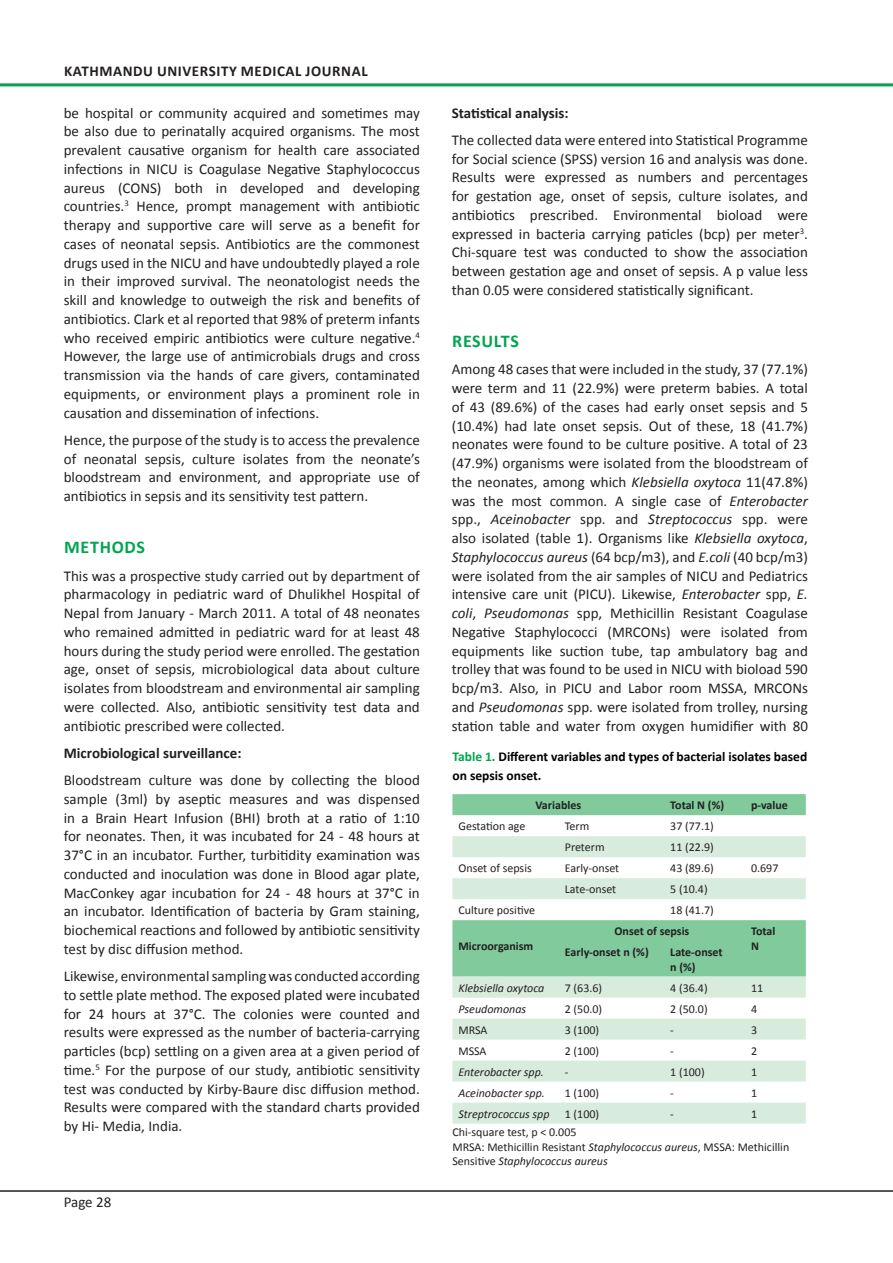
<style>
.page{position:relative;width:893px;height:1263px;background:#fff}
.page>*{position:absolute;margin:0;border:0;box-sizing:border-box;transform-origin:0 0}
.Heading_2_-_Sub_head{font:700 18px "Calibri";letter-spacing:.04em;color:#00a54f}
.Normal_Text{font:15px/18.8px "Calibri";color:#231f20;text-align:justify}
.Normal_Text-2{font:700 15px "Calibri";color:#231f20}
.Normal_Text-3{font:700 15px "Calibri";letter-spacing:.04em;color:#231f20}
.Table_Figure_Legend{font:700 13.5px/18.8px "Calibri";color:#000}
.Table_Text{font:12px/14.4px "Calibri";color:#231f20}
.Table_Text-2{font:700 12px/14.4px "Calibri";color:#231f20}
.Table_Text-3{font:italic 12px "Calibri";color:#231f20}
.s1{font-style:italic}
.s2{color:#00a54f}
</style>
<div class="page">
<hr style="left:0;top:1190px;width:893px;height:2px;background:#231f20">
<hr style="left:0;top:83px;width:893px;height:3px;background:#00a54f">
<svg style="left:452px;top:794px;width:354px;height:22px;background:#85cca0"></svg>
<svg style="left:452px;top:836px;width:354px;height:287px"></svg>
<p class="Normal_Text-3" style="left:64px;top:61px;width:305px">KATHMANDU UNIVERSITY MEDICAL JOURNAL</p>
<p class="Normal_Text" style="left:64px;top:103px;width:358px">be hospital or community acquired and sometimes may be also due to perinatally acquired organisms. The most prevalent causative organism for health care associated infections in NICU is Coagulase Negative Staphylococcus aureus (CONS) both in developed and developing countries.<sup>3</sup> Hence, prompt management with antibiotic therapy and supportive care will serve as a benefit for cases of neonatal sepsis. Antibiotics are the commonest drugs used in the NICU and have undoubtedly played a role in their improved survival. The neonatologist needs the skill and knowledge to outweigh the risk and benefits of antibiotics. Clark et al reported that 98% of preterm infants who received empiric antibiotics were culture negative.<sup>4<br></sup>However, the large use of antimicrobials drugs and cross transmission via the hands of care givers, contaminated equipments, or environment plays a prominent role in causation and dissemination of infections.</p>
<p class="Normal_Text" style="left:64px;top:431px;width:358px">Hence, the purpose of the study is to access the prevalence of neonatal sepsis, culture isolates from the neonate’s bloodstream and environment, and appropriate use of antibiotics in sepsis and its sensitivity test pattern.</p>
<p class="Heading_2_-_Sub_head" style="left:64px;top:536px;width:83px">METHODS</p>
<p class="Normal_Text" style="left:64px;top:566px;width:358px">This was a prospective study carried out by department of pharmacology in pediatric ward of Dhulikhel Hospital of Nepal from January - March 2011. A total of 48 neonates who remained admitted in pediatric ward for at least 48 hours during the study period were enrolled. The gestation age, onset of sepsis, microbiological data about culture isolates from bloodstream and environmental air sampling were collected. Also, antibiotic sensitivity test data and antibiotic prescribed were collected.</p>
<p class="Normal_Text-2" style="left:64px;top:743px;width:179px">Microbiological surveillance:</p>
<p class="Normal_Text" style="left:64px;top:771px;width:358px">Bloodstream culture was done by collecting the blood sample (3ml) by aseptic measures and was dispensed in a Brain Heart Infusion (BHI) broth at a ratio of 1:10 for neonates. Then, it was incubated for 24 - 48 hours at 37°C in an incubator. Further, turbitidity examination was conducted and inoculation was done in Blood agar plate, MacConkey agar incubation for 24 - 48 hours at 37°C in an incubator. Identification of bacteria by Gram staining, biochemical reactions and followed by antibiotic sensitivity test by disc diffusion method.</p>
<p class="Normal_Text" style="left:64px;top:967px;width:358px">Likewise, environmental sampling was conducted according to settle plate method. The exposed plated were incubated for 24 hours at 37°C. The colonies were counted and results were expressed as the number of bacteria-carrying particles (bcp) settling on a given area at a given period of time.<sup>5</sup> For the purpose of our study, antibiotic sensitivity test was conducted by Kirby-Baure disc diffusion method.<br>Results were compared with the standard charts provided by Hi- Media, India.</p>
<p class="Normal_Text" style="left:64px;top:1193px;width:49px">Page 28</p>
<p class="Normal_Text-2" style="left:452px;top:103px;width:118px">Statistical analysis:</p>
<p class="Normal_Text" style="left:452px;top:131px;width:358px">The collected data were entered into Statistical Programme for Social science (SPSS) version 16 and analysis was done.<br>Results were expressed as numbers and percentages for gestation age, onset of sepsis, culture isolates, and antibiotics prescribed. Environmental bioload were expressed in bacteria carrying paticles (bcp) per meter<sup>3</sup>.<br>Chi-square test was conducted to show the association between gestation age and onset of sepsis. A p value less than 0.05 were considered statistically significant.</p>
<p class="Heading_2_-_Sub_head" style="left:452px;top:330px;width:68px">RESULTS</p>
<p class="Normal_Text" style="left:452px;top:360px;width:358px">Among 48 cases that were included in the study, 37 (77.1%) were term and 11 (22.9%) were preterm babies. A total of 43 (89.6%) of the cases had early onset sepsis and 5 (10.4%) had late onset sepsis. Out of these, 18 (41.7%) neonates were found to be culture positive. A total of 23 (47.9%) organisms were isolated from the bloodstream of the neonates, among which <span class="s1">Klebsiella oxytoca</span> 11(47.8%) was the most common. A single case of <span class="s1">Enterobacter </span>spp., <span class="s1">Aceinobacter</span> spp. and <span class="s1">Streptococcus</span> spp. were also isolated (table 1). Organisms like <span class="s1">Klebsiella oxytoca</span>, <span class="s1">Staphylococcus aureus</span> (64 bcp/m3), and <span class="s1">E.coli</span> (40 bcp/m3) were isolated from the air samples of NICU and Pediatrics intensive care unit (PICU). Likewise, <span class="s1">Enterobacter</span> spp, <span class="s1">E. coli</span>, <span class="s1">Pseudomonas</span> spp, Methicillin Resistant Coagulase Negative Staphylococci (MRCONs) were isolated from equipments like suction tube, tap ambulatory bag and trolley that was found to be used in NICU with bioload 590 bcp/m3. Also, in PICU and Labor room MSSA, MRCONs and <span class="s1">Pseudomonas</span> spp. were isolated from trolley, nursing station table and water from oxygen humidifier with 80</p>
<p class="Table_Figure_Legend" style="left:452px;top:747px;width:356px"><span class="s2">Table 1.</span> Different variables and types of bacterial isolates based on sepsis onset.</p>
<p class="Table_Text-2" style="left:535px;top:798px;width:47px">Variables</p>
<p class="Table_Text-2" style="left:670px;top:798px;width:55px">Total N (%)</p>
<p class="Table_Text-2" style="left:751px;top:798px;width:38px">p-value</p>
<p class="Table_Text" style="left:458px;top:819px;width:68px">Gestation age</p>
<p class="Table_Text" style="left:565px;top:819px;width:26px">Term</p>
<p class="Table_Text" style="left:670px;top:819px;width:45px">37 (77.1)</p>
<p class="Table_Text" style="left:565px;top:840px;width:41px">Preterm</p>
<p class="Table_Text" style="left:670px;top:840px;width:45px">11 (22.9)</p>
<p class="Table_Text" style="left:458px;top:861px;width:75px">Onset of sepsis</p>
<p class="Table_Text" style="left:565px;top:861px;width:56px">Early-onset</p>
<p class="Table_Text" style="left:670px;top:861px;width:45px">43 (89.6)</p>
<p class="Table_Text" style="left:751px;top:861px;width:29px">0.697</p>
<p class="Table_Text" style="left:565px;top:882px;width:53px">Late-onset</p>
<p class="Table_Text" style="left:670px;top:882px;width:39px">5 (10.4)</p>
<p class="Table_Text" style="left:458px;top:903px;width:78px">Culture positive</p>
<p class="Table_Text" style="left:670px;top:903px;width:45px">18 (41.7)</p>
<p class="Table_Text-2" style="left:458px;top:938px;width:76px">Microorganism</p>
<p class="Table_Text-2" style="left:614px;top:924px;width:76px">Onset of sepsis</p>
<p class="Table_Text-2" style="left:751px;top:924px;width:26px">Total</p>
<p class="Table_Text-2" style="left:751px;top:938px;width:9px">N</p>
<p class="Table_Text-2" style="left:565px;top:945px;width:85px">Early-onset n (%)</p>
<p class="Table_Text-2" style="left:670px;top:945px;width:54px">Late-onset n (%)</p>
<p class="Table_Text-3" style="left:458px;top:979px;width:88px">Klebsiella oxytoca</p>
<p class="Table_Text" style="left:565px;top:980px;width:39px">7 (63.6)</p>
<p class="Table_Text" style="left:670px;top:980px;width:39px">4 (36.4)</p>
<p class="Table_Text" style="left:751px;top:980px;width:14px">11</p>
<p class="Table_Text-3" style="left:458px;top:1000px;width:69px">Pseudomonas</p>
<p class="Table_Text" style="left:565px;top:1001px;width:39px">2 (50.0)</p>
<p class="Table_Text" style="left:670px;top:1001px;width:39px">2 (50.0)</p>
<p class="Table_Text" style="left:751px;top:1001px;width:8px">4</p>
<p class="Table_Text" style="left:458px;top:1022px;width:30px">MRSA</p>
<p class="Table_Text" style="left:565px;top:1022px;width:36px">3 (100)</p>
<p class="Table_Text" style="left:670px;top:1022px;width:5px">-</p>
<p class="Table_Text" style="left:751px;top:1022px;width:8px">3</p>
<p class="Table_Text" style="left:458px;top:1043px;width:30px">MSSA</p>
<p class="Table_Text" style="left:565px;top:1043px;width:36px">2 (100)</p>
<p class="Table_Text" style="left:670px;top:1043px;width:5px">-</p>
<p class="Table_Text" style="left:751px;top:1043px;width:8px">2</p>
<p class="Table_Text-3" style="left:458px;top:1063px;width:87px">Enterobacter spp.</p>
<p class="Table_Text" style="left:565px;top:1064px;width:5px">-</p>
<p class="Table_Text" style="left:670px;top:1064px;width:36px">1 (100)</p>
<p class="Table_Text" style="left:751px;top:1064px;width:8px">1</p>
<p class="Table_Text-3" style="left:458px;top:1084px;width:88px">Aceinobacter spp.</p>
<p class="Table_Text" style="left:565px;top:1085px;width:36px">1 (100)</p>
<p class="Table_Text" style="left:670px;top:1085px;width:5px">-</p>
<p class="Table_Text" style="left:751px;top:1085px;width:8px">1</p>
<p class="Table_Text-3" style="left:458px;top:1105px;width:93px">Streptrococcus spp</p>
<p class="Table_Text" style="left:565px;top:1106px;width:36px">1 (100)</p>
<p class="Table_Text" style="left:670px;top:1106px;width:5px">-</p>
<p class="Table_Text" style="left:751px;top:1106px;width:8px">1</p>
<p class="Table_Text" style="left:452px;top:1125px;width:126px">Chi-square test, p &lt; 0.005</p>
<p class="Table_Text" style="left:452px;top:1139px;width:338px">MRSA: Methicillin Resistant <span class="s1">Staphylococcus aureus</span>, MSSA: Methicillin<br>Sensitive <span class="s1">Staphylococcus aureus</span></p>
</div>
